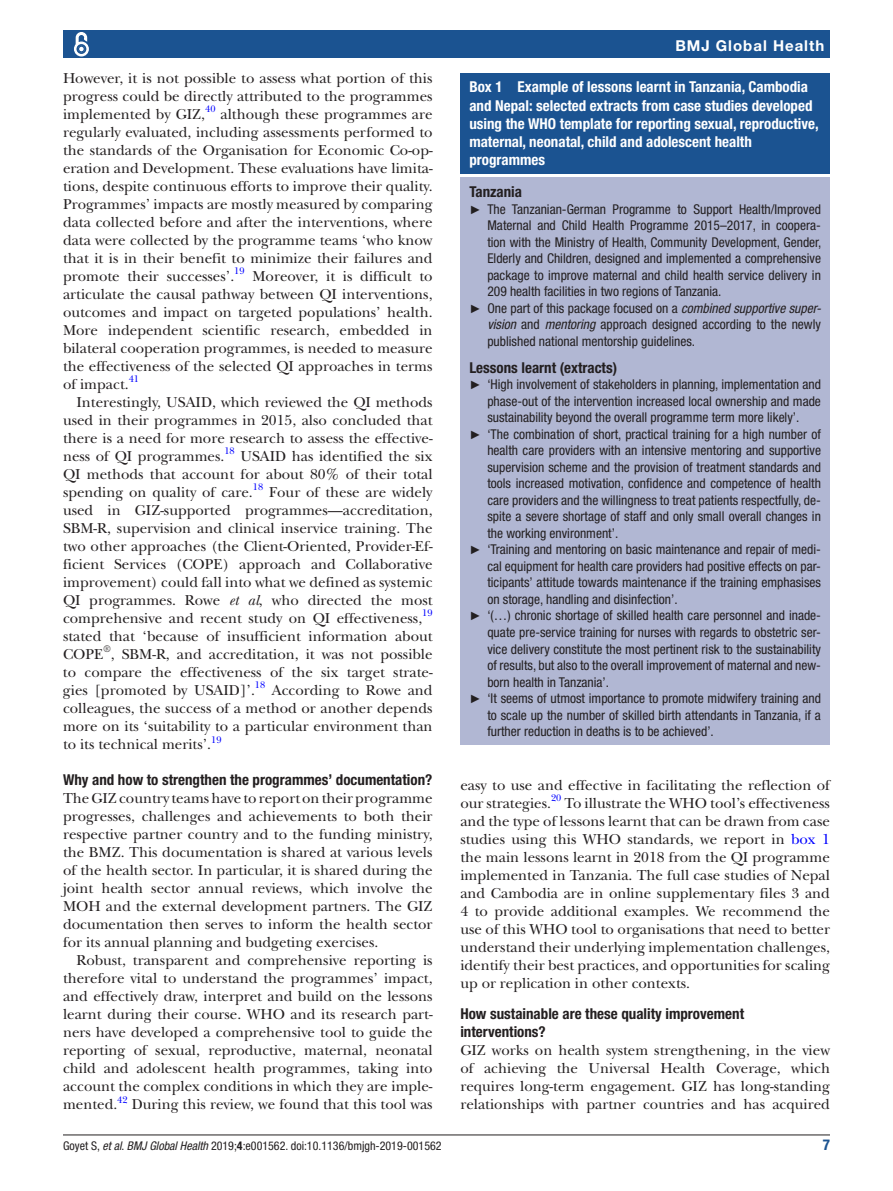
<style>
.page{position:relative;width:893px;height:1191px;background:#fff}
.page>*{position:absolute;margin:0;border:0;box-sizing:border-box;transform-origin:0 0}
.t1{font:15px/18px "New Baskerville";color:#231f20;text-align:justify}
.t2{font:700 condensed 15px/18px "Helvetica Neue LT Std";color:#fff}
.t3{font:700 condensed 15px/18px "Helvetica Neue LT Std";color:#231f20}
.t4{font:700 15px "Helvetica Neue LT Std";letter-spacing:.065em;color:#fff}
.t5{font:700 condensed 15px "Helvetica Neue LT Std";color:#1b5391}
.t6{font:condensed 13.5px "Helvetica Neue LT Std";color:#231f20}
.t7{font:condensed 12px "Helvetica Neue LT Std";color:#231f20}
.t8{font:9.9px "New Baskerville";color:#00f}
.t9{font:9.9px "New Baskerville";color:#231f20}
.s1{font-style:italic}
.s2{font-family:"Arial";font-stretch:normal;font-size:12px}
.s3{color:#00f}
.s4{font-weight:700}
</style>
<div class="page">
<hr style="left:63px;top:1134px;width:767px;height:1px;background:#231f20">
<div style="left:63px;top:31px;width:767px;height:27px;background:#1b5391"></div>
<svg style="left:74px;top:32px;width:15px;height:25px"></svg>
<div style="left:78px;top:45px;width:7px;height:8px;border:1px solid #1b5391;border-radius:50%"></div>
<div style="left:460px;top:73px;width:370px;height:100px;background:#1b5391"></div>
<div style="left:460px;top:178px;width:370px;height:567px;background:#b1b7d3"></div>
<p class="t1" style="left:63px;top:69px;width:371px">However, it is not possible to assess what portion of this progress could be directly attributed to the programmes implemented by GIZ,</p>
<p class="t8" style="left:205px;top:103px;width:12px">40</p>
<p class="t1" style="left:63px;top:105px;width:371px;text-indent:158px">although these programmes are regularly evaluated, including assessments performed to the standards of the Organisation for Economic Co-op&shy;eration and Development. These evaluations have limita&shy;tions, despite continuous efforts to improve their quality.<br>Programmes’ impacts are mostly measured by comparing data collected before and after the interventions, where data were collected by the programme teams ‘who know that it is in their benefit to minimize their failures and promote their successes’.</p>
<p class="t8" style="left:234px;top:265px;width:12px">19</p>
<p class="t1" style="left:63px;top:267px;width:371px;text-indent:189px">Moreover, it is difficult to articulate the causal pathway between QI interventions, outcomes and impact on targeted populations’ health.<br>More independent scientific research, embedded in bilateral cooperation programmes, is needed to measure the effectiveness of the selected QI approaches in terms of impact.</p>
<p class="t8" style="left:129px;top:373px;width:12px">41</p>
<p class="t1" style="left:63px;top:393px;width:371px;text-indent:14px">Interestingly, USAID, which reviewed the QI methods used in their programmes in 2015, also concluded that there is a need for more research to assess the effective&shy;ness of QI programmes.<sup>18</sup> USAID has identified the six QI methods that account for about 80% of their total spending on quality of care.</p>
<p class="t8" style="left:253px;top:481px;width:12px">18</p>
<p class="t1" style="left:63px;top:483px;width:371px;text-indent:206px">Four of these are widely used in GIZ-supported programmes—accreditation, SBM-R, supervision and clinical inservice training. The two other approaches (the Client-Oriented, Provider-Ef&shy;ficient Services (COPE) approach and Collaborative improvement) could fall into what we defined as systemic QI programmes. Rowe <span class="s1">et al</span>, who directed the most comprehensive and recent study on QI effectiveness,</p>
<p class="t8" style="left:422px;top:607px;width:12px">19</p>
<p class="t1" style="left:63px;top:627px;width:371px">stated that ‘because of insufficient information about<br>COPE</p>
<p class="t9" style="left:103px;top:643px;width:9px">®</p>
<p class="t1" style="left:63px;top:645px;width:371px;text-indent:48px">, SBM-R, and accreditation, it was not possible to compare the effectiveness of the six target strate&shy;gies [promoted by USAID]’.</p>
<p class="t8" style="left:255px;top:679px;width:12px">18</p>
<p class="t1" style="left:63px;top:681px;width:371px;text-indent:209px">According to Rowe and colleagues, the success of a method or another depends more on its ‘suitability to a particular environment than to its technical merits’.</p>
<p class="t8" style="left:211px;top:733px;width:12px">19</p>
<p class="t3" style="left:63px;top:770px;width:371px">Why and how to strengthen the programmes’ documentation?</p>
<p class="t1" style="left:63px;top:789px;width:371px">The GIZ country teams have to report on their programme progresses, challenges and achievements to both their respective partner country and to the funding ministry, the BMZ. This documentation is shared at various levels of the health sector. In particular, it is shared during the joint health sector annual reviews, which involve the MOH and the external development partners. The GIZ documentation then serves to inform the health sector for its annual planning and budgeting exercises.</p>
<p class="t1" style="left:63px;top:951px;width:371px;text-indent:14px">Robust, transparent and comprehensive reporting is therefore vital to understand the programmes’ impact, and effectively draw, interpret and build on the lessons learnt during their course. WHO and its research part&shy;ners have developed a comprehensive tool to guide the reporting of sexual, reproductive, maternal, neonatal child and adolescent health programmes, taking into account the complex conditions in which they are imple&shy;mented.</p>
<p class="t8" style="left:117px;top:1093px;width:12px">42</p>
<p class="t1" style="left:132px;top:1095px;width:302px">During this review, we found that this tool was</p>
<p class="t4" style="left:675px;top:36px;width:150px">BMJ Global Health</p>
<p class="t2" style="left:469px;top:78px;width:351px">Box 1 Example of lessons learnt in Tanzania, Cambodia and Nepal: selected extracts from case studies developed using the WHO template for reporting sexual, reproductive, maternal, neonatal, child and adolescent health programmes</p>
<p class="t3" style="left:469px;top:183px;width:54px">Tanzania</p>
<p class="t6" style="left:469px;top:201px;width:353px"><span class="s2">►</span> The Tanzanian-German Programme to Support Health/Improved</p>
<p class="t6" style="left:487px;top:218px;width:335px">Maternal and Child Health Programme 2015–2017, in coopera-</p>
<p class="t6" style="left:487px;top:234px;width:336px">tion with the Ministry of Health, Community Development, Gender,</p>
<p class="t6" style="left:487px;top:251px;width:335px">Elderly and Children, designed and implemented a comprehensive</p>
<p class="t6" style="left:487px;top:267px;width:335px">package to improve maternal and child health service delivery in</p>
<p class="t6" style="left:487px;top:284px;width:236px">209 health facilities in two regions of Tanzania.</p>
<p class="t6" style="left:469px;top:300px;width:353px"><span class="s2">►</span> One part of this package focused on a <span class="s1">combined supportive super-</span></p>
<p class="t6" style="left:487px;top:317px;width:335px"><span class="s1">vision</span> and <span class="s1">mentoring</span> approach designed according to the newly</p>
<p class="t6" style="left:487px;top:333px;width:209px">published national mentorship guidelines.</p>
<p class="t3" style="left:469px;top:358px;width:149px">Lessons learnt (extracts)</p>
<p class="t6" style="left:469px;top:377px;width:353px"><span class="s2">►</span> ‘High involvement of stakeholders in planning, implementation and</p>
<p class="t6" style="left:487px;top:393px;width:335px">phase-out of the intervention increased local ownership and made</p>
<p class="t6" style="left:487px;top:410px;width:313px">sustainability beyond the overall programme term more likely’.</p>
<p class="t6" style="left:469px;top:426px;width:353px"><span class="s2">►</span> ‘The combination of short, practical training for a high number of</p>
<p class="t6" style="left:487px;top:443px;width:335px">health care providers with an intensive mentoring and supportive</p>
<p class="t6" style="left:487px;top:459px;width:335px">supervision scheme and the provision of treatment standards and</p>
<p class="t6" style="left:487px;top:476px;width:335px">tools increased motivation, confidence and competence of health</p>
<p class="t6" style="left:487px;top:492px;width:335px">care providers and the willingness to treat patients respectfully, de-</p>
<p class="t6" style="left:487px;top:509px;width:335px">spite a severe shortage of staff and only small overall changes in</p>
<p class="t6" style="left:487px;top:525px;width:132px">the working environment’.</p>
<p class="t6" style="left:469px;top:542px;width:353px"><span class="s2">►</span> ‘Training and mentoring on basic maintenance and repair of medi-</p>
<p class="t6" style="left:487px;top:558px;width:335px">cal equipment for health care providers had positive effects on par-</p>
<p class="t6" style="left:487px;top:575px;width:335px">ticipants’ attitude towards maintenance if the training emphasises</p>
<p class="t6" style="left:487px;top:591px;width:192px">on storage, handling and disinfection’.</p>
<p class="t6" style="left:469px;top:608px;width:353px"><span class="s2">►</span> ‘(…) chronic shortage of skilled health care personnel and inade-</p>
<p class="t6" style="left:487px;top:624px;width:335px">quate pre-service training for nurses with regards to obstetric ser-</p>
<p class="t6" style="left:487px;top:641px;width:335px">vice delivery constitute the most pertinent risk to the sustainability</p>
<p class="t6" style="left:487px;top:657px;width:335px">of results, but also to the overall improvement of maternal and new-</p>
<p class="t6" style="left:487px;top:674px;width:123px">born health in Tanzania’.</p>
<p class="t6" style="left:469px;top:690px;width:353px"><span class="s2">►</span> ‘It seems of utmost importance to promote midwifery training and</p>
<p class="t6" style="left:487px;top:707px;width:335px">to scale up the number of skilled birth attendants in Tanzania, if a</p>
<p class="t6" style="left:487px;top:723px;width:228px">further reduction in deaths is to be achieved’.</p>
<p class="t1" style="left:460px;top:776px;width:371px">easy to use and effective in facilitating the reflection of our strategies.</p>
<p class="t8" style="left:551px;top:792px;width:12px">20</p>
<p class="t1" style="left:460px;top:794px;width:371px;text-indent:104px">To illustrate the WHO tool’s effectiveness and the type of lessons learnt that can be drawn from case studies using this WHO standards, we report in <span class="s3">box 1 </span>the main lessons learnt in 2018 from the QI programme implemented in Tanzania. The full case studies of Nepal and Cambodia are in online supplementary files 3 and 4 to provide additional examples. We recommend the use of this WHO tool to organisations that need to better understand their underlying implementation challenges, identify their best practices, and opportunities for scaling up or replication in other contexts.</p>
<p class="t3" style="left:460px;top:1004px;width:285px">How sustainable are these quality improvement interventions?</p>
<p class="t1" style="left:460px;top:1041px;width:371px">GIZ works on health system strengthening, in the view of achieving the Universal Health Coverage, which requires long-term engagement. GIZ has long-standing relationships with partner countries and has acquired</p>
<p class="t7" style="left:63px;top:1138px;width:380px">Goyet S, <span class="s1">et al</span>. <span class="s1">BMJ Global Health</span> 2019;<span class="s4">4</span>:e001562. doi:10.1136/bmjgh-2019-001562</p>
<p class="t5" style="left:823px;top:1135px;width:9px">7</p>
</div>
